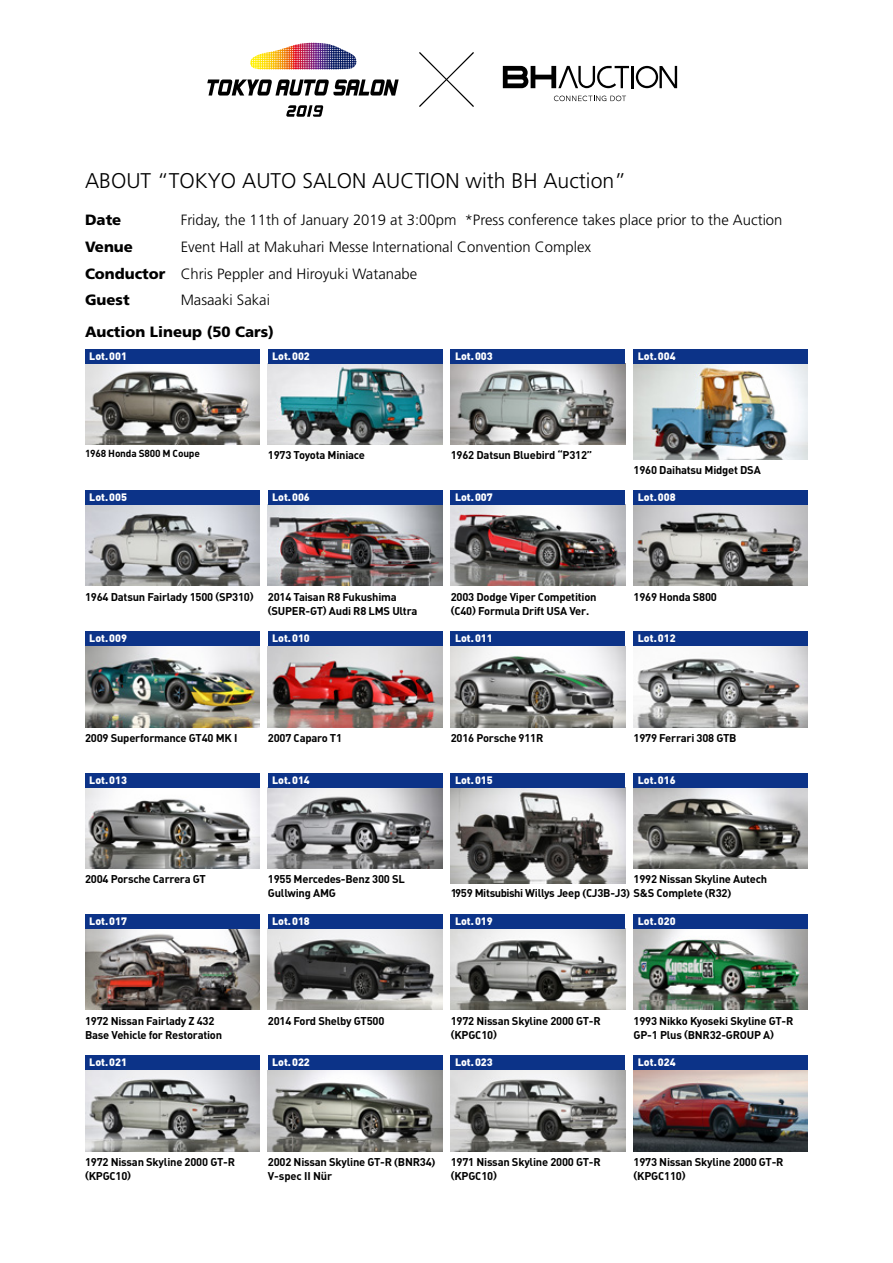
<style>
.page{position:relative;width:893px;height:1263px;background:#fff}
.page>*{position:absolute;margin:0;border:0;box-sizing:border-box;transform-origin:0 0}
.t1{font:300 21.3px "Frutiger";color:#000}
.t2{font:300 14.85px/26.5px "Frutiger";color:#000}
.t3{font:900 14.85px "Frutiger";color:#000}
.t4{font:700 11.1px/13.8px "DIN";letter-spacing:-.02em;color:#000}
.t5{font:900 10.65px "DIN";color:#fff}
.t6{font:700 10.05px "DIN";letter-spacing:-.02em;color:#000}
.s1{font-weight:900}
.s2{font-family:"Gill Sans";font-size:10.05px}
</style>
<div class="page">
<hr style="left:631px;top:66px;width:3px;height:22px;background:#000">
<svg style="left:636px;top:66px;width:41px;height:22px"></svg>
<svg style="left:503px;top:66px;width:126px;height:22px"></svg>
<svg style="left:554px;top:96px;width:72px;height:5px"></svg>
<svg style="left:419px;top:52px;width:55px;height:55px"></svg>
<svg style="left:207px;top:79px;width:192px;height:17px"></svg>
<img style="left:250px;top:43px;width:107px;height:27px">
<svg style="left:286px;top:105px;width:37px;height:12px"></svg>
<img style="left:268px;top:364px;width:174px;height:80px">
<img style="left:268px;top:505px;width:174px;height:81px">
<img style="left:268px;top:646px;width:174px;height:81px">
<img style="left:268px;top:787px;width:174px;height:81px">
<img style="left:268px;top:929px;width:174px;height:81px">
<img style="left:268px;top:1070px;width:174px;height:81px">
<img style="left:451px;top:364px;width:174px;height:80px">
<img style="left:451px;top:505px;width:174px;height:81px">
<img style="left:451px;top:646px;width:174px;height:81px">
<img style="left:451px;top:787px;width:174px;height:96px">
<img style="left:451px;top:929px;width:174px;height:81px">
<img style="left:451px;top:1070px;width:174px;height:81px">
<img style="left:634px;top:364px;width:174px;height:95px">
<img style="left:634px;top:505px;width:174px;height:81px">
<img style="left:634px;top:646px;width:174px;height:81px">
<img style="left:634px;top:787px;width:174px;height:81px">
<img style="left:634px;top:929px;width:174px;height:81px">
<img style="left:634px;top:1070px;width:174px;height:81px">
<div style="left:268px;top:349px;width:174px;height:15px;background:#0c3388"></div>
<div style="left:268px;top:490px;width:174px;height:15px;background:#0c3388"></div>
<div style="left:268px;top:631px;width:174px;height:15px;background:#0c3388"></div>
<div style="left:268px;top:773px;width:174px;height:14px;background:#0c3388"></div>
<div style="left:268px;top:914px;width:174px;height:15px;background:#0c3388"></div>
<div style="left:268px;top:1055px;width:174px;height:15px;background:#0c3388"></div>
<div style="left:451px;top:349px;width:174px;height:15px;background:#0c3388"></div>
<div style="left:451px;top:490px;width:174px;height:15px;background:#0c3388"></div>
<div style="left:451px;top:631px;width:174px;height:15px;background:#0c3388"></div>
<div style="left:451px;top:773px;width:174px;height:14px;background:#0c3388"></div>
<div style="left:451px;top:914px;width:174px;height:15px;background:#0c3388"></div>
<div style="left:451px;top:1055px;width:174px;height:15px;background:#0c3388"></div>
<div style="left:634px;top:349px;width:174px;height:15px;background:#0c3388"></div>
<div style="left:634px;top:490px;width:174px;height:15px;background:#0c3388"></div>
<div style="left:634px;top:631px;width:174px;height:15px;background:#0c3388"></div>
<div style="left:634px;top:773px;width:174px;height:14px;background:#0c3388"></div>
<div style="left:634px;top:914px;width:174px;height:15px;background:#0c3388"></div>
<div style="left:634px;top:1055px;width:174px;height:15px;background:#0c3388"></div>
<img style="left:85px;top:364px;width:174px;height:80px">
<div style="left:85px;top:349px;width:174px;height:15px;background:#0c3388"></div>
<img style="left:85px;top:505px;width:174px;height:81px">
<div style="left:85px;top:490px;width:174px;height:15px;background:#0c3388"></div>
<img style="left:85px;top:646px;width:174px;height:81px">
<div style="left:85px;top:631px;width:174px;height:15px;background:#0c3388"></div>
<img style="left:85px;top:787px;width:174px;height:81px">
<div style="left:85px;top:773px;width:174px;height:14px;background:#0c3388"></div>
<img style="left:85px;top:929px;width:174px;height:81px">
<div style="left:85px;top:914px;width:174px;height:15px;background:#0c3388"></div>
<img style="left:85px;top:1070px;width:174px;height:81px">
<div style="left:85px;top:1055px;width:174px;height:15px;background:#0c3388"></div>
<h1 class="t1" style="left:85px;top:169px;width:543px">ABOUT “TOKYO AUTO SALON AUCTION with BH Auction”</h1>
<h2 class="t3" style="left:85px;top:211px;width:38px">Date</h2>
<h2 class="t2" style="left:181px;top:207px;width:603px">Friday, the 11th of January 2019 at 3:00pm *Press conference takes place prior to the Auction</h2>
<h2 class="t3" style="left:85px;top:238px;width:49px">Venue</h2>
<h2 class="t2" style="left:85px;top:233px;width:508px;text-indent:96px">Event Hall at Makuhari Messe International Convention Complex<br><span class="s1">Conductor</span> Chris Peppler and Hiroyuki Watanabe<br><span class="s1">Guest</span></h2>
<h2 class="t2" style="left:181px;top:287px;width:91px">Masaaki Sakai</h2>
<h2 class="t3" style="left:85px;top:323px;width:191px">Auction Lineup (50 Cars)</h2>
<p class="t5" style="left:272px;top:349px;width:39px">Lot.002</p>
<p class="t5" style="left:89px;top:349px;width:39px">Lot.001</p>
<p class="t5" style="left:455px;top:349px;width:39px">Lot.003</p>
<p class="t5" style="left:638px;top:349px;width:39px">Lot.004</p>
<p class="t6" style="left:85px;top:447px;width:116px">1968 Honda S800 M Coupe</p>
<p class="t5" style="left:89px;top:490px;width:39px">Lot.005</p>
<p class="t4" style="left:268px;top:448px;width:99px">1973 Toyota Miniace</p>
<p class="t5" style="left:272px;top:490px;width:39px">Lot.006</p>
<p class="t4" style="left:451px;top:448px;width:143px">1962 Datsun Bluebird “P312”</p>
<p class="t5" style="left:455px;top:490px;width:39px">Lot.007</p>
<p class="t4" style="left:634px;top:462px;width:129px">1960 Daihatsu Midget DSA</p>
<p class="t5" style="left:638px;top:490px;width:39px">Lot.008</p>
<p class="t4" style="left:85px;top:589px;width:170px">1964 Datsun Fairlady 1500 <span class="s2">(</span>SP310<span class="s2">)</span></p>
<p class="t4" style="left:268px;top:589px;width:151px">2014 Taisan R8 Fukushima <span class="s2">(</span>SUPER-GT<span class="s2">)</span> Audi R8 LMS Ultra</p>
<p class="t4" style="left:451px;top:589px;width:147px">2003 Dodge Viper Competition <span class="s2">(</span>C40<span class="s2">)</span> Formula Drift USA Ver.</p>
<p class="t4" style="left:634px;top:589px;width:85px">1969 Honda S800</p>
<p class="t5" style="left:89px;top:632px;width:39px">Lot.009</p>
<p class="t5" style="left:272px;top:632px;width:39px">Lot.010</p>
<p class="t5" style="left:455px;top:632px;width:39px">Lot.011</p>
<p class="t5" style="left:638px;top:632px;width:39px">Lot.012</p>
<p class="t4" style="left:85px;top:731px;width:154px">2009 Superformance GT40 MK I</p>
<p class="t5" style="left:89px;top:773px;width:39px">Lot.013</p>
<p class="t4" style="left:268px;top:731px;width:76px">2007 Caparo T1</p>
<p class="t5" style="left:272px;top:773px;width:39px">Lot.014</p>
<p class="t4" style="left:451px;top:731px;width:94px">2016 Porsche 911R</p>
<p class="t5" style="left:455px;top:773px;width:39px">Lot.015</p>
<p class="t4" style="left:634px;top:731px;width:105px">1979 Ferrari 308 GTB</p>
<p class="t5" style="left:638px;top:773px;width:39px">Lot.016</p>
<p class="t4" style="left:85px;top:872px;width:122px">2004 Porsche Carrera GT</p>
<p class="t5" style="left:89px;top:914px;width:39px">Lot.017</p>
<p class="t4" style="left:268px;top:872px;width:138px">1955 Mercedes-Benz 300 SL<br>Gullwing AMG</p>
<p class="t5" style="left:272px;top:914px;width:39px">Lot.018</p>
<p class="t4" style="left:634px;top:872px;width:135px">1992 Nissan Skyline Autech</p>
<p class="t4" style="left:451px;top:886px;width:282px">1959 Mitsubishi Willys Jeep <span class="s2">(</span>CJ3B-J3<span class="s2">)</span> S&amp;S Complete <sup>(</sup>R32<sup>)</sup></p>
<p class="t5" style="left:455px;top:914px;width:39px">Lot.019</p>
<p class="t5" style="left:638px;top:914px;width:39px">Lot.020</p>
<p class="t4" style="left:85px;top:1013px;width:139px">1972 Nissan Fairlady Z 432<br>Base Vehicle for Restoration</p>
<p class="t5" style="left:89px;top:1055px;width:39px">Lot.021</p>
<p class="t4" style="left:268px;top:1013px;width:118px">2014 Ford Shelby GT500</p>
<p class="t5" style="left:272px;top:1055px;width:39px">Lot.022</p>
<p class="t4" style="left:451px;top:1013px;width:151px">1972 Nissan Skyline 2000 GT-R <span class="s2">(</span>KPGC10<span class="s2">)</span></p>
<p class="t5" style="left:455px;top:1055px;width:39px">Lot.023</p>
<p class="t4" style="left:634px;top:1013px;width:161px">1993 Nikko Kyoseki Skyline GT-R<br>GP-1 Plus <span class="s2">(</span>BNR32-GROUP A<span class="s2">)</span></p>
<p class="t5" style="left:638px;top:1055px;width:39px">Lot.024</p>
<p class="t4" style="left:85px;top:1155px;width:151px">1972 Nissan Skyline 2000 GT-R <span class="s2">(</span>KPGC10<span class="s2">)</span></p>
<p class="t4" style="left:268px;top:1155px;width:169px">2002 Nissan Skyline GT-R <span class="s2">(</span>BNR34<span class="s2">)<br></span>V-spec II Nür</p>
<p class="t4" style="left:451px;top:1155px;width:151px">1971 Nissan Skyline 2000 GT-R <span class="s2">(</span>KPGC10<span class="s2">)</span></p>
<p class="t4" style="left:634px;top:1155px;width:151px">1973 Nissan Skyline 2000 GT-R <span class="s2">(</span>KPGC110<span class="s2">)</span></p>
</div>
